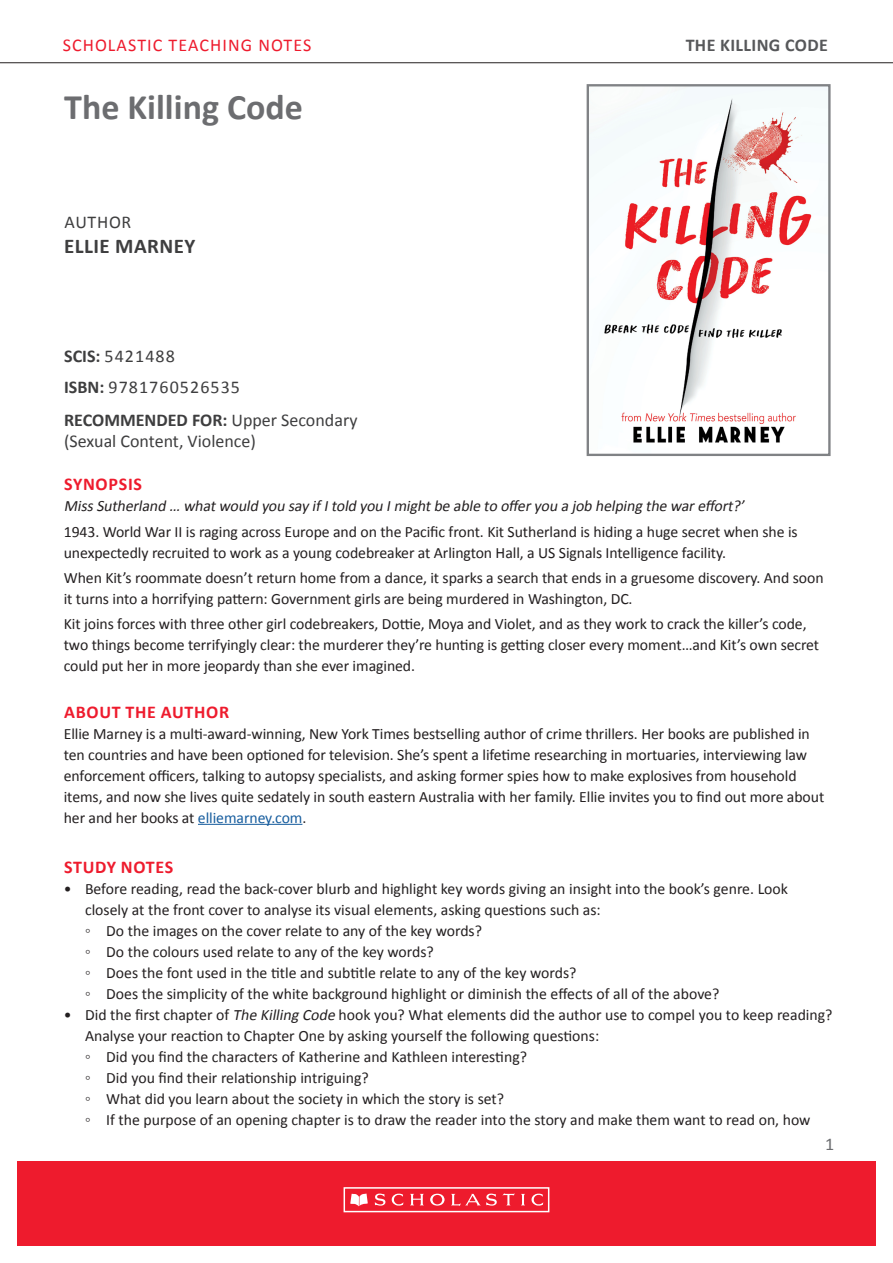
<style>
.page{position:relative;width:893px;height:1263px;background:#fff}
.page>*{position:absolute;margin:0;border:0;box-sizing:border-box;transform-origin:0 0}
.t1{font:700 36px "Calibri";color:#6c6d70}
.t2{font:700 21px "Calibri";letter-spacing:.02em;color:#3e3e3f}
.SUB_HEAD_1{font:700 18px "Calibri";letter-spacing:.04em;color:#ee1b2d}
.t3{font:18px "Calibri";letter-spacing:.06em;color:#3e3e3f}
.t4{font:700 18px "Calibri";color:#3e3e3f}
.t5{font:18px "Calibri";color:#3e3e3f}
.t6{font:18px "Calibri";letter-spacing:.06em;color:#ee1b2d}
.t7{font:700 18px "Calibri";letter-spacing:.02em;color:#57585a}
.t8{font:18px "Calibri";letter-spacing:.04em;color:#3e3e3f}
.t9{font:18px "Calibri";color:#6c6d70}
.Body_Copy__Para_spac{font:15.75px/21px "Calibri";letter-spacing:-.005em;color:#231f20}
.Body_Copy__Para_spac-2{font:italic 15.75px "Calibri";color:#231f20}
.s1{font-weight:700}
.s2{font-weight:400}
.s3{color:#175d9e}
.s4{font-style:italic}
</style>
<div class="page">
<hr style="left:0;top:62px;width:893px;height:1px;background:#231f20">
<div style="left:17px;top:1161px;width:859px;height:85px;background:#ee1b2d"></div>
<div style="left:344px;top:1187px;width:205px;height:25px;border:2px solid #fff"></div>
<svg style="left:350px;top:1193px;width:18px;height:13px"></svg>
<svg style="left:375px;top:1193px;width:28px;height:13px"></svg>
<svg style="left:410px;top:1194px;width:14px;height:11px"></svg>
<svg style="left:521px;top:1194px;width:4px;height:11px"></svg>
<svg style="left:531px;top:1193px;width:12px;height:13px"></svg>
<svg style="left:430px;top:1194px;width:15px;height:11px"></svg>
<svg style="left:451px;top:1193px;width:64px;height:13px"></svg>
<img style="left:590px;top:87px;width:238px;height:356px">
<div style="left:587px;top:84px;width:244px;height:372px;border:2px solid #808285"></div>
<hr style="left:198px;top:824px;width:104px;height:1px;background:#175d9e">
<p class="t6" style="left:63px;top:32px;width:250px">SCHOLASTIC TEACHING NOTES</p>
<p class="t7" style="left:686px;top:32px;width:144px">THE KILLING CODE</p>
<p class="t1" style="left:64px;top:82px;width:240px">The Killing Code</p>
<p class="t8" style="left:65px;top:209px;width:68px">AUTHOR</p>
<p class="t2" style="left:64px;top:231px;width:133px">ELLIE MARNEY</p>
<p class="t3" style="left:64px;top:344px;width:112px"><span class="s1">SCIS:</span> 5421488</p>
<p class="t3" style="left:64px;top:374px;width:177px"><span class="s1">ISBN:</span> 9781760526535</p>
<p class="t4" style="left:64px;top:407px;width:295px">RECOMMENDED FOR: <span class="s2">Upper Secondary</span></p>
<p class="t5" style="left:64px;top:429px;width:193px">(Sexual Content, Violence)</p>
<p class="SUB_HEAD_1" style="left:64px;top:472px;width:79px">SYNOPSIS</p>
<p class="Body_Copy__Para_spac-2" style="left:64px;top:495px;width:686px">MissSutherland … whatwould you say ifItold you Imightbe able to offeryou a job helping the wareffort?’</p>
<p class="Body_Copy__Para_spac" style="left:64px;top:521px;width:735px">1943. World War II is raging across Europe and on the Pacific front. Kit Sutherland is hiding a huge secret when she is unexpectedly recruited to work as a young codebreaker at Arlington Hall, a US Signals Intelligence facility.</p>
<p class="Body_Copy__Para_spac" style="left:64px;top:567px;width:761px">When Kit’s roommate doesn’t return home from a dance, it sparks a search that ends in a gruesome discovery. And soon it turns into a horrifying pattern: Government girls are being murdered in Washington, DC.</p>
<p class="Body_Copy__Para_spac" style="left:64px;top:613px;width:757px">Kit joins forces with three other girl codebreakers, Dottie, Moya and Violet, and as they work to crack the killer’s code, two things become terrifyingly clear: the murderer they’re hunting is getting closer every moment…and Kit’s own secret could put her in more jeopardy than she ever imagined.</p>
<p class="SUB_HEAD_1" style="left:64px;top:699px;width:167px">ABOUT THE AUTHOR</p>
<p class="Body_Copy__Para_spac" style="left:64px;top:722px;width:762px">Ellie Marney is a multi-award-winning, New York Times bestselling author of crime thrillers. Her books are published in ten countries and have been optioned for television. She’s spent a lifetime researching in mortuaries, interviewing law enforcement officers, talking to autopsy specialists, and asking former spies how to make explosives from household items, and now she lives quite sedately in south eastern Australia with her family. Ellie invites you to find out more about her and her books at <span class="s3">elliemarney.com</span>.</p>
<p class="SUB_HEAD_1" style="left:64px;top:854px;width:111px">STUDY NOTES</p>
<p class="Body_Copy__Para_spac" style="left:85px;top:878px;width:704px;text-indent:-21px">• Before reading, read the back-cover blurb and highlight key words giving an insight into the book’s genre. Look closely at the front cover to analyse its visual elements, asking questions such as:</p>
<p class="Body_Copy__Para_spac" style="left:85px;top:920px;width:398px">◦ Do the images on the cover relate to any of the key words?</p>
<p class="Body_Copy__Para_spac" style="left:85px;top:941px;width:350px">◦ Do the colours used relate to any of the key words?</p>
<p class="Body_Copy__Para_spac" style="left:85px;top:962px;width:493px">◦ Does the font used in the title and subtitle relate to any of the key words?</p>
<p class="Body_Copy__Para_spac" style="left:85px;top:983px;width:636px">◦ Does the simplicity of the white background highlight or diminish the effects of all of the above?</p>
<p class="Body_Copy__Para_spac" style="left:85px;top:1004px;width:749px;text-indent:-21px">• Did the first chapter of <span class="s4">The Killing Code</span> hook you? What elements did the author use to compel you to keep reading?<br>Analyse your reaction to Chapter One by asking yourself the following questions:</p>
<p class="Body_Copy__Para_spac" style="left:85px;top:1046px;width:443px">◦ Did you find the characters of Katherine and Kathleen interesting?</p>
<p class="Body_Copy__Para_spac" style="left:85px;top:1067px;width:285px">◦ Did you find their relationship intriguing?</p>
<p class="Body_Copy__Para_spac" style="left:85px;top:1088px;width:421px">◦ What did you learn about the society in which the story is set?</p>
<p class="Body_Copy__Para_spac" style="left:85px;top:1109px;width:727px">◦ If the purpose of an opening chapter is to draw the reader into the story and make them want to read on, how</p>
<p class="t9" style="left:825px;top:1131px;width:11px">1</p>
</div>
